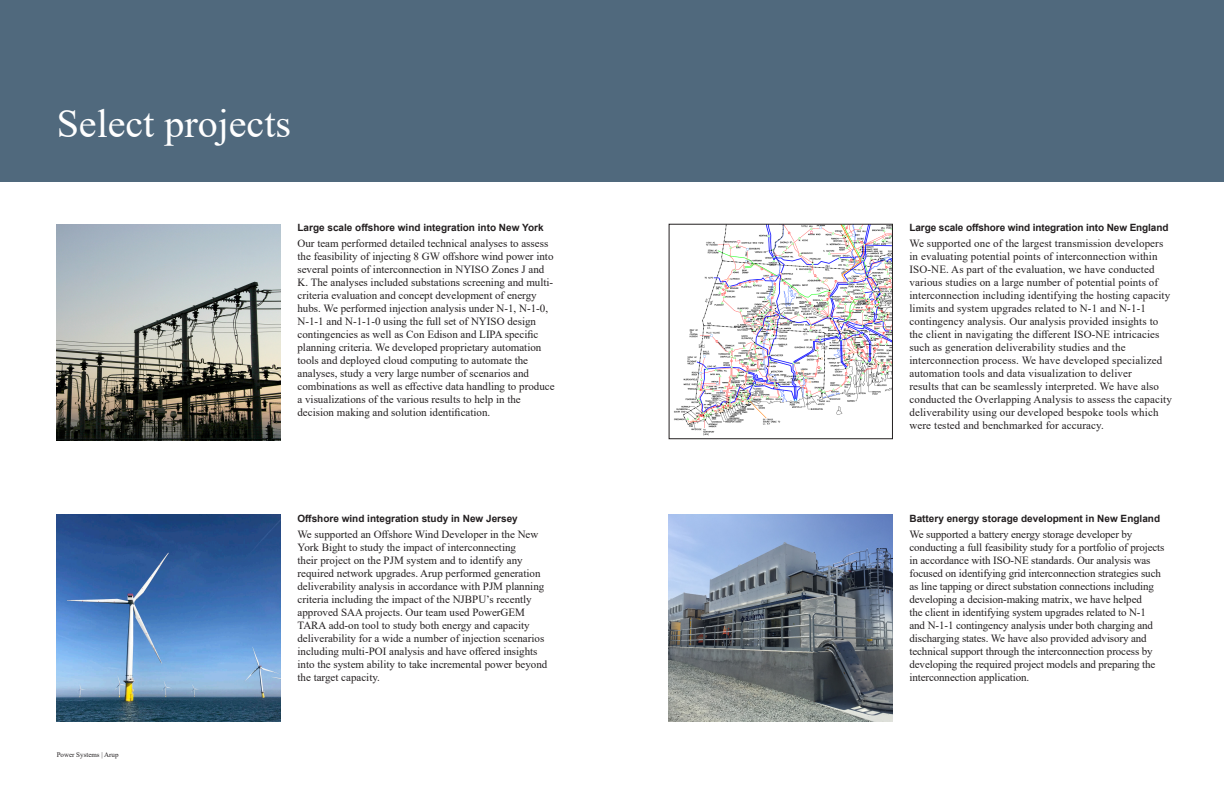
<style>
.page{position:relative;width:1224px;height:792px;background:#fff}
.page>*{position:absolute;margin:0;border:0;box-sizing:border-box;transform-origin:0 0}
.Large_scalable_copy{font:40px "Times New Roman";color:#fff}
.Body_copy{font:11px/13px "Times New Roman";color:#231f20}
.Heading_1{font:700 10px "Arial";color:#231f20}
.t1{font:7px "Times New Roman";color:#231f20}
</style>
<div class="page">
<div style="left:0;top:0;width:1224px;height:181px;background:#50697d"></div>
<img style="left:57px;top:224px;width:223px;height:216px">
<img style="left:57px;top:515px;width:223px;height:206px">
<img style="left:674px;top:226px;width:217px;height:210px">
<div style="left:669px;top:224px;width:224px;height:215px;border:1px solid #231f20"></div>
<img style="left:669px;top:515px;width:224px;height:206px">
<p class="Large_scalable_copy" style="left:57px;top:96px;width:236px">Select projects</p>
<p class="Heading_1" style="left:297px;top:221px;width:248px">Large scale offshore wind integration into New York</p>
<p class="Body_copy" style="left:297px;top:237px;width:259px">Our team performed detailed technical analyses to assess the feasibility of injecting 8 GW offshore wind power into several points of interconnection in NYISO Zones J and K. The analyses included substations screening and multi&shy;criteria evaluation and concept development of energy hubs. We performed injection analysis under N-1, N-1-0, N-1-1 and N-1-1-0 using the full set of NYISO design contingencies as well as Con Edison and LIPA specific planning criteria. We developed proprietary automation tools and deployed cloud computing to automate the analyses, study a very large number of scenarios and combinations as well as effective data handling to produce a visualizations of the various results to help in the decision making and solution identification.</p>
<p class="t1" style="left:57px;top:750px;width:63px">Power Systems | Arup</p>
<p class="Heading_1" style="left:297px;top:512px;width:222px">Offshore wind integration study in New Jersey</p>
<p class="Body_copy" style="left:297px;top:527px;width:251px">We supported an Offshore Wind Developer in the New York Bight to study the impact of interconnecting<br>their project on the PJM system and to identify any required network upgrades. Arup performed generation deliverability analysis in accordance with PJM planning criteria including the impact of the NJBPU’s recently approved SAA projects. Our team used PowerGEM TARA add-on tool to study both energy and capacity deliverability for a wide a number of injection scenarios including multi-POI analysis and have offered insights into the system ability to take incremental power beyond the target capacity.</p>
<p class="Heading_1" style="left:909px;top:221px;width:261px">Large scale offshore wind integration into New England</p>
<p class="Body_copy" style="left:909px;top:237px;width:264px">We supported one of the largest transmission developers in evaluating potential points of interconnection within ISO-NE. As part of the evaluation, we have conducted various studies on a large number of potential points of interconnection including identifying the hosting capacity limits and system upgrades related to N-1 and N-1-1 contingency analysis. Our analysis provided insights to the client in navigating the different ISO-NE intricacies such as generation deliverability studies and the interconnection process. We have developed specialized automation tools and data visualization to deliver<br>results that can be seamlessly interpreted. We have also conducted the Overlapping Analysis to assess the capacity deliverability using our developed bespoke tools which were tested and benchmarked for accuracy.</p>
<p class="Heading_1" style="left:909px;top:512px;width:252px">Battery energy storage development in New England</p>
<p class="Body_copy" style="left:909px;top:527px;width:257px">We supported a battery energy storage developer by conducting a full feasibility study for a portfolio of projects in accordance with ISO-NE standards. Our analysis was focused on identifying grid interconnection strategies such as line tapping or direct substation connections including developing a decision-making matrix, we have helped<br>the client in identifying system upgrades related to N-1<br>and N-1-1 contingency analysis under both charging and discharging states. We have also provided advisory and technical support through the interconnection process by developing the required project models and preparing the interconnection application.</p>
</div>
